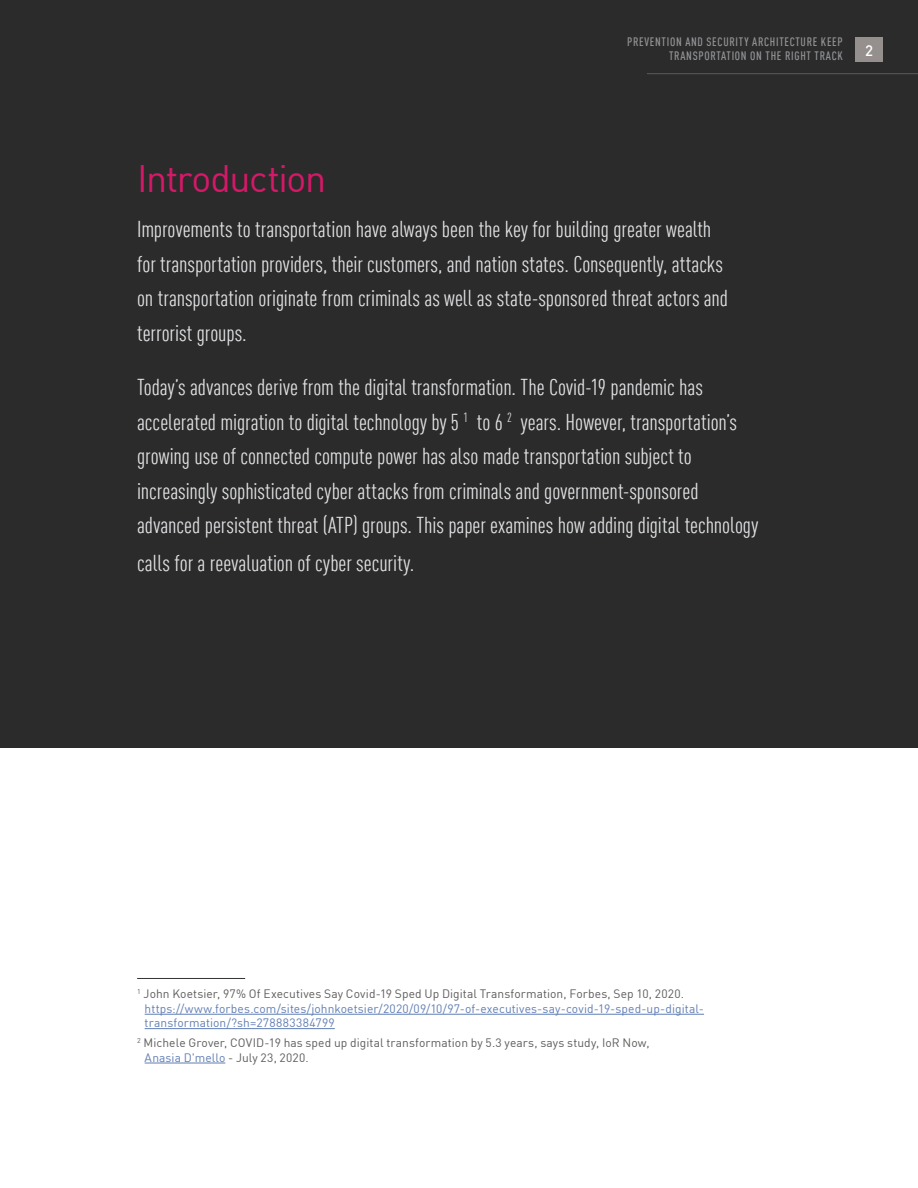
<style>
.page{position:relative;width:918px;height:1188px;background:#fff}
.page>*{position:absolute;margin:0;border:0;box-sizing:border-box;transform-origin:0 0}
.Section_Header{font:37.5px "DIN Pro";letter-spacing:-.035em;color:#d51868}
.Introduction{font:condensed 22.5px/34.5px "DIN Pro";color:#e1e2e4}
.t1{font:500 15px "DIN Pro";color:#fff}
.Footnotes{font:12px/14.4px "DIN Pro";letter-spacing:.01em;color:#607eb4}
.Footnotes-2{font:12px/14.4px "DIN Pro";letter-spacing:.005em;color:#5e5c5b}
.t2{font:500 condensed 12px/13.5px "DIN Pro";letter-spacing:.06em;color:#939598;text-align:right}
.s1{color:#5e5c5b}
.s2{color:#607eb4}
</style>
<div class="page">
<div style="left:0;top:0;width:918px;height:747px;background:#2b2b2b"></div>
<div style="left:856px;top:38px;width:27px;height:24px;background:#95908e"></div>
<hr style="left:647px;top:73px;width:271px;height:1px;background:#5c5b59">
<hr style="left:137px;top:978px;width:108px;height:1px;background:#313434">
<hr style="left:145px;top:1014px;width:559px;height:1px;background:#607eb4">
<hr style="left:145px;top:1028px;width:190px;height:1px;background:#607eb4">
<hr style="left:145px;top:1063px;width:80px;height:1px;background:#607eb4">
<p class="t2" style="left:627px;top:34px;width:217px">PREVENTION AND SECURITY ARCHITECTURE KEEP<br>TRANSPORTATION ON THE RIGHT TRACK</p>
<p class="t1" style="left:865px;top:39px;width:9px">2</p>
<p class="Section_Header" style="left:137px;top:150px;width:191px">Introduction</p>
<p class="Introduction" style="left:137px;top:210px;width:593px">Improvements to transportation have always been the key for building greater wealth for transportation providers, their customers, and nation states. Consequently, attacks on transportation originate from criminals as well as state-sponsored threat actors and terrorist groups.</p>
<p class="Introduction" style="left:137px;top:369px;width:623px">Today’s advances derive from the digital transformation. The Covid-19 pandemic has accelerated migration to digital technology by 5 <sup>1</sup> to 6 <sup>2</sup> years. However, transportation’s growing use of connected compute power has also made transportation subject to increasingly sophisticated cyber attacks from criminals and government-sponsored advanced persistent threat (ATP) groups. This paper examines how adding digital technology</p>
<p class="Introduction" style="left:137px;top:544px;width:279px">calls for a reevaluation of cyber security.</p>
<p class="Footnotes" style="left:145px;top:986px;width:561px;text-indent:-8px"><sup>1</sup> <span class="s1">John Koetsier, 97% Of Executives Say Covid-19 Sped Up Digital Transformation, Forbes, Sep 10, 2020. </span>https://www.forbes.com/sites/johnkoetsier/2020/09/10/97-of-executives-say-covid-19-sped-up-digital&shy;transformation/?sh=278883384799</p>
<p class="Footnotes-2" style="left:145px;top:1035px;width:506px;text-indent:-8px"><sup>2</sup> Michele Grover, COVID-19 has sped up digital transformation by 5.3 years, says study, IoR Now,<br><span class="s2">Anasia D'mello</span> - July 23, 2020.</p>
</div>
